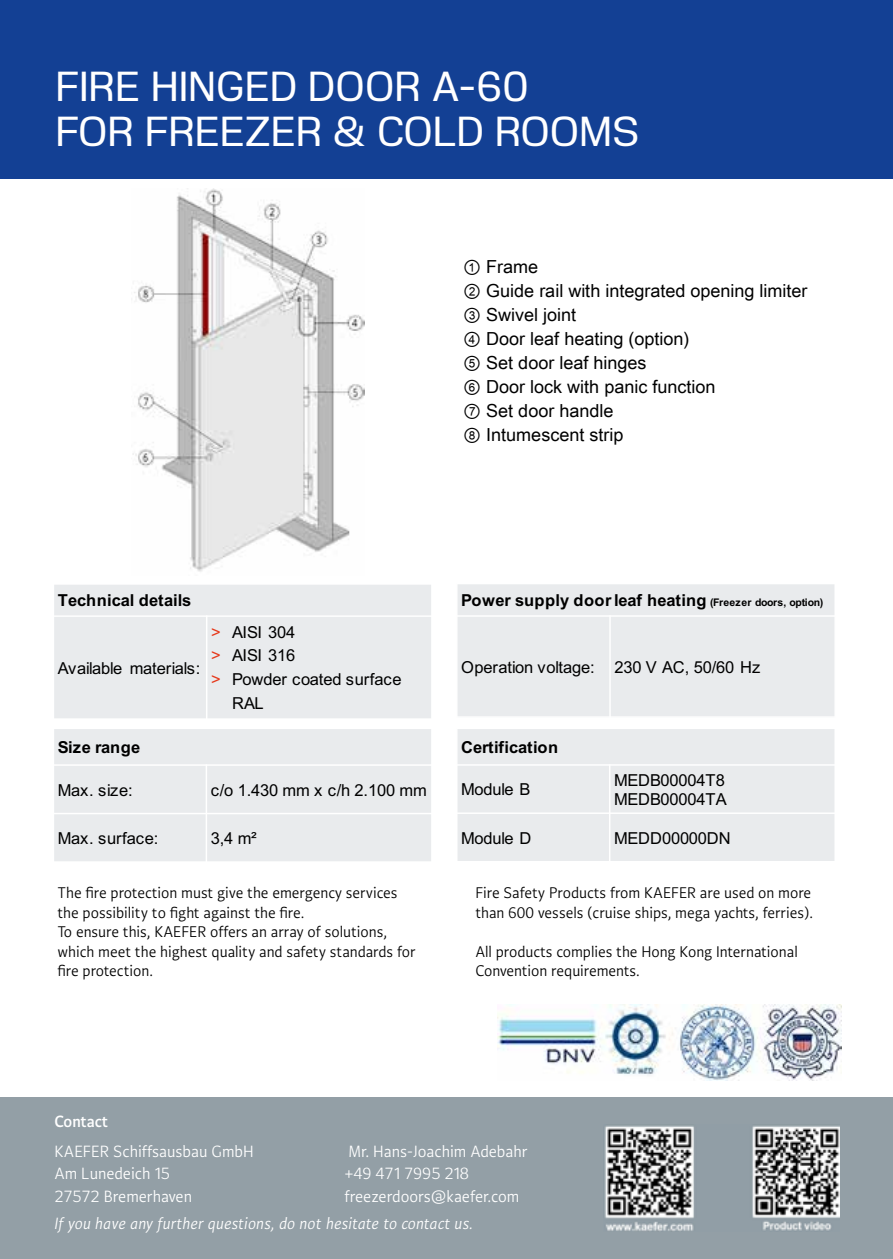
<style>
.page{position:relative;width:893px;height:1259px;background:#fff}
.page>*{position:absolute;margin:0;border:0;box-sizing:border-box;transform-origin:0 0}
.t1{font:600 42px/45px "Kaefer Headline";letter-spacing:.015em;color:#fff}
.t2{font:18px/24px "Arial Unicode MS";color:#000}
.t3{font:17.4px/22.5px "Kaefer Copy";color:#fff}
.t4{font:italic 17.4px "Kaefer Copy";letter-spacing:.01em;color:#fff}
.t5{font:600 17.4px "Kaefer Copy";color:#fff}
.t6{font:16.5px/19.5px "Kaefer Copy";color:#000}
.t7{font:16.5px/19.5px "Arial";letter-spacing:-.01em;color:#000}
.t8{font:700 16.5px "Arial";letter-spacing:.025em;color:#000}
.t9{font:700 16.5px "Arial";letter-spacing:-.005em;color:#000}
.s1{color:#e63719}
.s2{font-size:10.5px}
</style>
<div class="page">
<div style="left:0;top:1097px;width:893px;height:162px;background:#939fa6"></div>
<div style="left:0;top:0;width:893px;height:179px;background:#134094"></div>
<img style="left:498px;top:1004px;width:343px;height:76px">
<img style="left:605px;top:1126px;width:234px;height:105px">
<img style="left:133px;top:188px;width:232px;height:384px">
<div style="left:53px;top:584px;width:379px;height:32px;background:#e9ebed"></div>
<div style="left:53px;top:616px;width:154px;height:103px;background:#e9ebed"></div>
<div style="left:207px;top:616px;width:225px;height:103px;background:#e9ebed"></div>
<hr style="left:206px;top:615px;width:1px;height:105px;background:#fff">
<hr style="left:53px;top:615px;width:380px;height:2px;background:#fff">
<hr style="left:53px;top:583px;width:1px;height:137px;background:#fff">
<hr style="left:431px;top:583px;width:2px;height:137px;background:#fff">
<hr style="left:53px;top:583px;width:380px;height:2px;background:#fff">
<hr style="left:53px;top:718px;width:380px;height:2px;background:#fff">
<div style="left:53px;top:728px;width:379px;height:37px;background:#e9ebed"></div>
<div style="left:53px;top:765px;width:153px;height:48px;background:#e9ebed"></div>
<div style="left:206px;top:765px;width:226px;height:48px;background:#e9ebed"></div>
<div style="left:53px;top:813px;width:153px;height:49px;background:#e9ebed"></div>
<div style="left:206px;top:813px;width:226px;height:49px;background:#e9ebed"></div>
<hr style="left:206px;top:764px;width:1px;height:99px;background:#fff">
<hr style="left:53px;top:764px;width:380px;height:2px;background:#fff">
<hr style="left:53px;top:813px;width:380px;height:1px;background:#fff">
<hr style="left:53px;top:727px;width:1px;height:136px;background:#fff">
<hr style="left:431px;top:727px;width:2px;height:136px;background:#fff">
<hr style="left:53px;top:727px;width:380px;height:2px;background:#fff">
<hr style="left:53px;top:861px;width:380px;height:2px;background:#fff">
<div style="left:457px;top:583px;width:378px;height:33px;background:#e9ebed"></div>
<div style="left:457px;top:616px;width:153px;height:101px;background:#e9ebed"></div>
<div style="left:610px;top:616px;width:225px;height:101px;background:#e9ebed"></div>
<hr style="left:609px;top:615px;width:2px;height:103px;background:#fff">
<hr style="left:456px;top:615px;width:380px;height:2px;background:#fff">
<hr style="left:834px;top:583px;width:2px;height:135px;background:#fff">
<hr style="left:456px;top:583px;width:380px;height:1px;background:#fff">
<hr style="left:456px;top:716px;width:380px;height:2px;background:#fff">
<div style="left:457px;top:728px;width:378px;height:37px;background:#e9ebed"></div>
<div style="left:457px;top:765px;width:153px;height:48px;background:#e9ebed"></div>
<div style="left:610px;top:765px;width:225px;height:48px;background:#e9ebed"></div>
<div style="left:457px;top:813px;width:153px;height:48px;background:#e9ebed"></div>
<div style="left:610px;top:813px;width:225px;height:48px;background:#e9ebed"></div>
<hr style="left:609px;top:764px;width:1px;height:98px;background:#fff">
<hr style="left:456px;top:764px;width:380px;height:1px;background:#fff">
<hr style="left:456px;top:812px;width:380px;height:2px;background:#fff">
<hr style="left:834px;top:727px;width:2px;height:135px;background:#fff">
<hr style="left:456px;top:727px;width:380px;height:2px;background:#fff">
<h1 class="t1" style="left:56px;top:65px;width:585px">FIRE HINGED DOOR A-60<br>FOR FREEZER &amp; COLD ROOMS</h1>
<p class="t2" style="left:463px;top:254px;width:346px">① Frame<br>② Guide rail with integrated opening limiter<br>③ Swivel joint<br>④ Door leaf heating (option)<br>⑤ Set door leaf hinges<br>⑥ Door lock with panic function<br>⑦ Set door handle<br>⑧ Intumescent strip</p>
<p class="t9" style="left:58px;top:589px;width:135px">Technical details</p>
<p class="t7" style="left:58px;top:658px;width:144px">Available materials:</p>
<p class="t7" style="left:211px;top:623px;width:86px"><span class="s1">&gt;</span> AISI 304</p>
<p class="t7" style="left:211px;top:645px;width:86px"><span class="s1">&gt;</span> AISI 316</p>
<p class="t7" style="left:211px;top:669px;width:192px"><span class="s1">&gt;</span> Powder coated surface</p>
<p class="t7" style="left:232px;top:693px;width:33px">RAL</p>
<p class="t9" style="left:58px;top:735px;width:84px">Size range</p>
<p class="t7" style="left:58px;top:780px;width:77px">Max. size:</p>
<p class="t7" style="left:211px;top:780px;width:218px">c/o 1.430 mm x c/h 2.100 mm</p>
<p class="t7" style="left:58px;top:828px;width:102px">Max. surface:</p>
<p class="t7" style="left:211px;top:828px;width:47px">3,4 m²</p>
<p class="t8" style="left:461px;top:588px;width:364px">Power supply door leaf heating <span class="s2">(Freezer doors, option)</span></p>
<p class="t7" style="left:461px;top:657px;width:301px">Operation voltage: 230 V AC, 50/60 Hz</p>
<p class="t9" style="left:461px;top:735px;width:99px">Certification</p>
<p class="t7" style="left:461px;top:779px;width:71px">Module B</p>
<p class="t7" style="left:614px;top:770px;width:114px">MEDB00004T8<br>MEDB00004TA</p>
<p class="t7" style="left:461px;top:828px;width:72px">Module D</p>
<p class="t7" style="left:614px;top:828px;width:118px">MEDD00000DN</p>
<p class="t6" style="left:57px;top:883px;width:360px">The fire protection must give the emergency services the possibility to fight against the fire.<br>To ensure this, KAEFER offers an array of solutions, which meet the highest quality and safety standards for fire protection.</p>
<p class="t6" style="left:475px;top:883px;width:339px">Fire Safety Products from KAEFER are used on more than 600 vessels (cruise ships, mega yachts, ferries).</p>
<p class="t6" style="left:475px;top:942px;width:324px">All products complies the Hong Kong International<br>Convention requirements.</p>
<p class="t5" style="left:54px;top:1111px;width:55px">Contact</p>
<p class="t3" style="left:54px;top:1140px;width:201px">KAEFER Schiffsausbau GmbH<br>Am Lunedeich 15<br>27572 Bremerhaven</p>
<p class="t4" style="left:54px;top:1214px;width:420px">If you have any further questions, do not hesitate to contact us.</p>
<p class="t3" style="left:344px;top:1140px;width:185px">Mr. Hans-Joachim Adebahr +49 471 7995 218 freezerdoors@kaefer.com</p>
</div>
